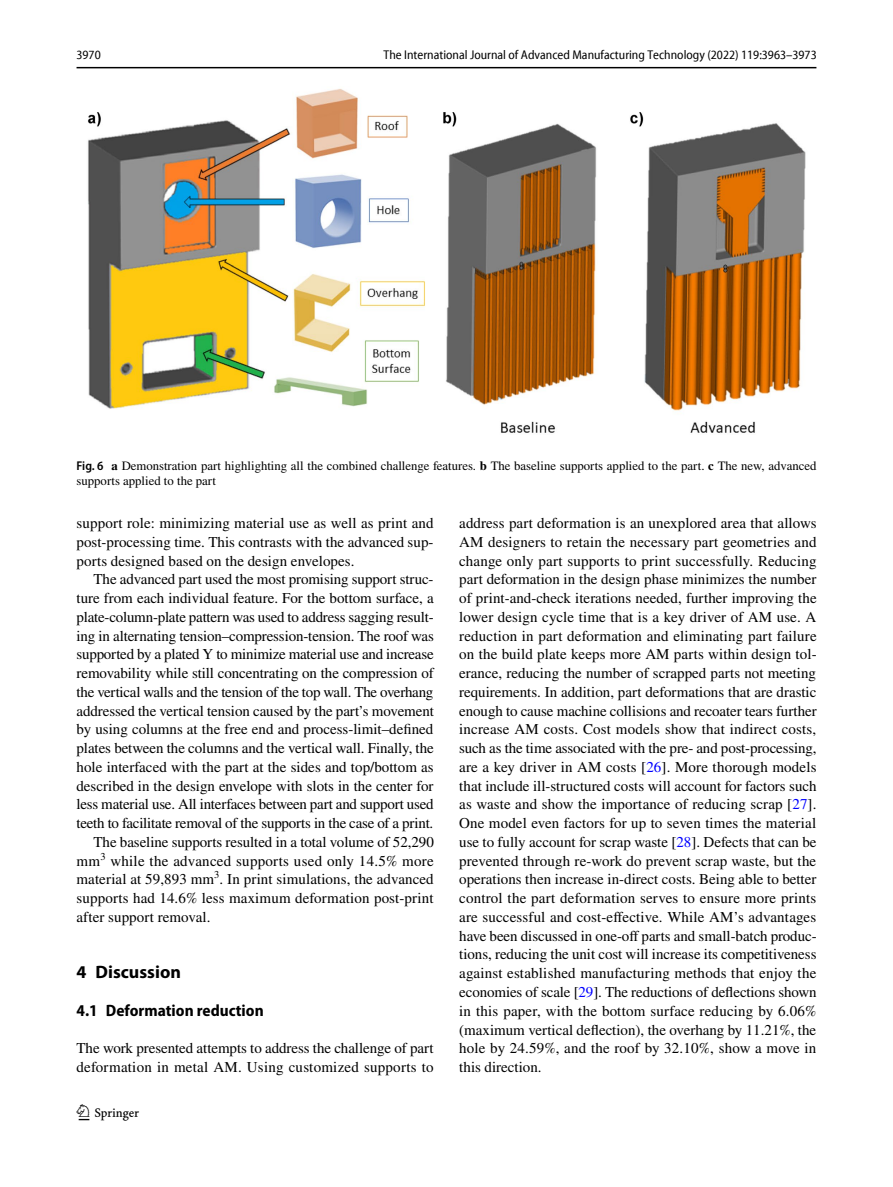
<style>
.page{position:relative;width:893px;height:1187px;background:#fff}
.page>*{position:absolute;margin:0;border:0;box-sizing:border-box;transform-origin:0 0}
.t1{font:22.5px "Springnew Regular 2";color:#000}
.t2{font:700 18px "Myriad Pro";color:#000}
.t3{font:700 semi-condensed 16.5px "Myriad Pro";color:#000}
.t4{font:15px/18.8px "STIX";letter-spacing:-.005em;color:#000;text-align:justify}
.t5{font:15px "STIX";letter-spacing:.015em;color:#000}
.t6{font:12.75px/15px "STIX";color:#000}
.t7{font:semi-condensed 12.75px "Myriad Pro Unic";color:#000}
.s1{font-family:"Myriad Pro";font-weight:600;font-stretch:semi-condensed}
.s2{font-weight:700}
.s3{color:#00f}
</style>
<div class="page">
<hr style="left:77px;top:67px;width:739px;height:1px;background:#000">
<img style="left:88px;top:89px;width:718px;height:344px">
<p class="t7" style="left:77px;top:50px;width:26px">3970</p>
<p class="t7" style="left:384px;top:50px;width:435px">The International Journal of Advanced Manufacturing Technology (2022) 119:3963–3973</p>
<p class="t6" style="left:77px;top:459px;width:741px"><span class="s1">Fig. 6</span> <span class="s2">a</span> Demonstration part highlighting all the combined challenge features. <span class="s2">b</span> The baseline supports applied to the part. <span class="s2">c</span> The new, advanced supports applied to the part</p>
<p class="t4" style="left:77px;top:514px;width:359px">support role: minimizing material use as well as print and post-processing time. This contrasts with the advanced sup&shy;ports designed based on the design envelopes.</p>
<p class="t4" style="left:94px;top:571px;width:342px">The advanced part used the most promising support struc-</p>
<p class="t4" style="left:77px;top:589px;width:359px">ture from each individual feature. For the bottom surface, a</p>
<p class="t4" style="left:77px;top:608px;width:359px">plate-column-plate pattern was used to address sagging result-</p>
<p class="t4" style="left:77px;top:627px;width:359px">ing in alternating tension–compression-tension. The roof was</p>
<p class="t4" style="left:77px;top:646px;width:359px">supported by a plated Y to minimize material use and increase</p>
<p class="t4" style="left:77px;top:664px;width:359px">removability while still concentrating on the compression of</p>
<p class="t4" style="left:77px;top:683px;width:358px">the vertical walls and the tension of the top wall. The overhang</p>
<p class="t4" style="left:77px;top:702px;width:359px">addressed the vertical tension caused by the part’s movement</p>
<p class="t4" style="left:77px;top:721px;width:358px">by using columns at the free end and process-limit–defined</p>
<p class="t4" style="left:77px;top:739px;width:359px">plates between the columns and the vertical wall. Finally, the</p>
<p class="t4" style="left:77px;top:758px;width:359px">hole interfaced with the part at the sides and top/bottom as</p>
<p class="t4" style="left:77px;top:777px;width:358px">described in the design envelope with slots in the center for</p>
<p class="t4" style="left:77px;top:796px;width:359px">less material use. All interfaces between part and support used</p>
<p class="t4" style="left:77px;top:814px;width:358px">teeth to facilitate removal of the supports in the case of a print.</p>
<p class="t4" style="left:94px;top:833px;width:342px">The baseline supports resulted in a total volume of 52,290</p>
<p class="t5" style="left:77px;top:850px;width:359px">mm<sup>3</sup> while the advanced supports used only 14.5% more</p>
<p class="t4" style="left:77px;top:871px;width:359px">material at 59,893 mm<sup>3</sup>. In print simulations, the advanced</p>
<p class="t4" style="left:77px;top:889px;width:359px">supports had 14.6% less maximum deformation post-print</p>
<p class="t4" style="left:77px;top:908px;width:135px">after support removal.</p>
<p class="t2" style="left:77px;top:960px;width:106px">4 Discussion</p>
<p class="t3" style="left:77px;top:1000px;width:189px">4.1 Deformation reduction</p>
<p class="t4" style="left:77px;top:1039px;width:359px">The work presented attempts to address the challenge of part deformation in metal AM. Using customized supports to</p>
<h1 class="t1" style="left:79px;top:1104px;width:62px">1 3</h1>
<p class="t4" style="left:459px;top:514px;width:359px">address part deformation is an unexplored area that allows AM designers to retain the necessary part geometries and change only part supports to print successfully. Reducing part deformation in the design phase minimizes the number of print-and-check iterations needed, further improving the lower design cycle time that is a key driver of AM use. A reduction in part deformation and eliminating part failure on the build plate keeps more AM parts within design tol&shy;erance, reducing the number of scrapped parts not meeting requirements. In addition, part deformations that are drastic enough to cause machine collisions and recoater tears further increase AM costs. Cost models show that indirect costs, such as the time associated with the pre- and post-processing, are a key driver in AM costs [<span class="s3">26</span>]. More thorough models that include ill-structured costs will account for factors such as waste and show the importance of reducing scrap [<span class="s3">27</span>].<br>One model even factors for up to seven times the material use to fully account for scrap waste [<span class="s3">28</span>]. Defects that can be prevented through re-work do prevent scrap waste, but the operations then increase in-direct costs. Being able to better control the part deformation serves to ensure more prints are successful and cost-effective. While AM’s advantages have been discussed in one-off parts and small-batch produc&shy;tions, reducing the unit cost will increase its competitiveness against established manufacturing methods that enjoy the economies of scale [<span class="s3">29</span>]. The reductions of deflections shown in this paper, with the bottom surface reducing by 6.06% (maximum vertical deflection), the overhang by 11.21%, the hole by 24.59%, and the roof by 32.10%, show a move in this direction.</p>
</div>
